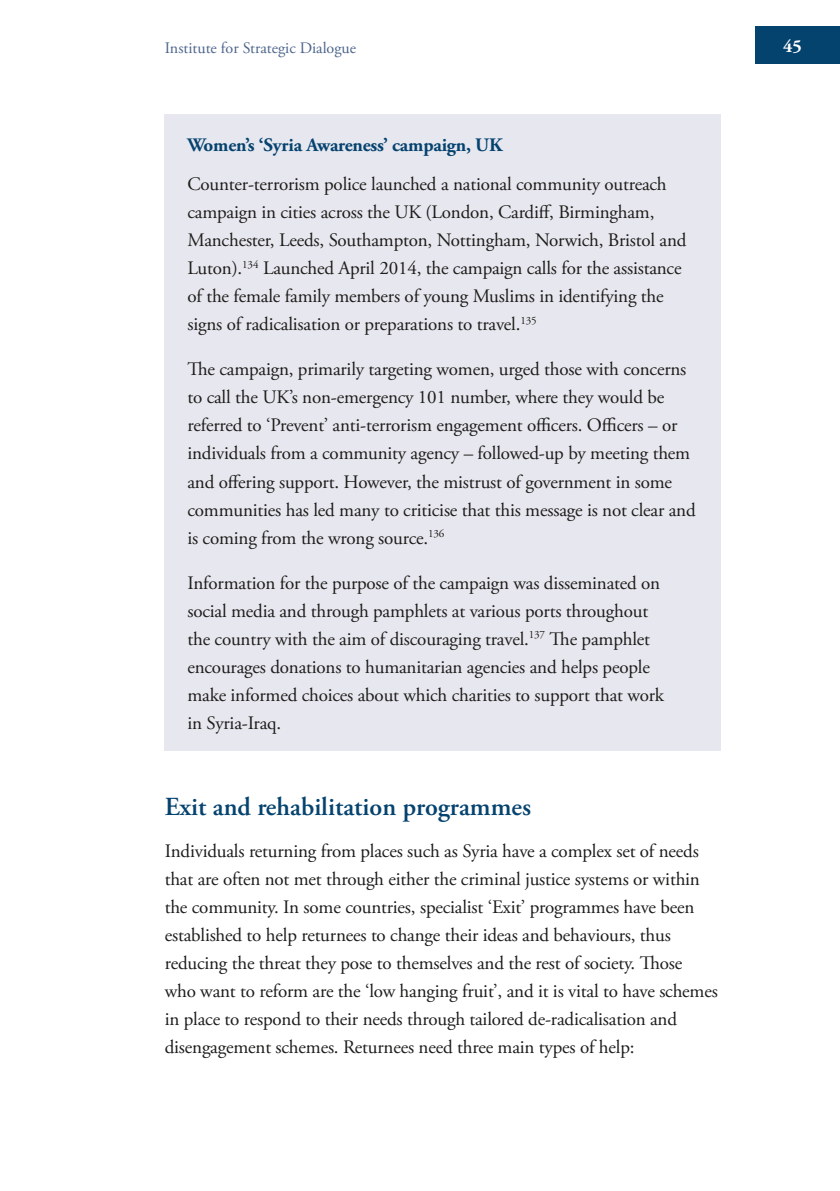
<style>
.page{position:relative;width:840px;height:1191px;background:#fff}
.page>*{position:absolute;margin:0;border:0;box-sizing:border-box;transform-origin:0 0}
.t1{font:600 26px "Adobe Garamond Pro";color:#05436f}
.t2{font:19px/28px "Adobe Garamond Pro";letter-spacing:-.01em;color:#1d1d1b}
.t3{font:700 19px "Adobe Garamond Pro";letter-spacing:-.01em;color:#05436f}
.t4{font:700 18px "Adobe Garamond Pro";color:#fff}
.t5{font:16px "Adobe Garamond Pro";color:#4d658c}
</style>
<div class="page">
<div style="left:755px;top:27px;width:84px;height:37px;background:#05436f"></div>
<div style="left:165px;top:114px;width:555px;height:637px;background:#e7e7ef"></div>
<p class="t5" style="left:165px;top:39px;width:193px">Institute for Strategic Dialogue</p>
<p class="t4" style="left:782px;top:36px;width:20px">45</p>
<p class="t3" style="left:187px;top:134px;width:317px">Women’s ‘Syria Awareness’ campaign, UK</p>
<p class="t2" style="left:187px;top:171px;width:500px">Counter-terrorism police launched a national community outreach campaign in cities across the UK (London, Cardiff, Birmingham, Manchester, Leeds, Southampton, Nottingham, Norwich, Bristol and Luton).<sup>134</sup> Launched April 2014, the campaign calls for the assistance of the female family members of young Muslims in identifying the signs of radicalisation or preparations to travel.<sup>135</sup></p>
<p class="t2" style="left:187px;top:356px;width:509px">The campaign, primarily targeting women, urged those with concerns to call the UK’s non-emergency 101 number, where they would be referred to ‘Prevent’ anti-terrorism engagement officers. Officers – or individuals from a community agency – followed-up by meeting them and offering support. However, the mistrust of government in some communities has led many to criticise that this message is not clear and is coming from the wrong source.<sup>136</sup></p>
<p class="t2" style="left:187px;top:569px;width:478px">Information for the purpose of the campaign was disseminated on social media and through pamphlets at various ports throughout the country with the aim of discouraging travel.<sup>137</sup> The pamphlet encourages donations to humanitarian agencies and helps people make informed choices about which charities to support that work in Syria‑Iraq.</p>
<h1 class="t1" style="left:165px;top:791px;width:367px">Exit and rehabilitation programmes</h1>
<p class="t2" style="left:165px;top:837px;width:554px">Individuals returning from places such as Syria have a complex set of needs that are often not met through either the criminal justice systems or within the community. In some countries, specialist ‘Exit’ programmes have been established to help returnees to change their ideas and behaviours, thus reducing the threat they pose to themselves and the rest of society. Those who want to reform are the ‘low hanging fruit’, and it is vital to have schemes in place to respond to their needs through tailored de-radicalisation and disengagement schemes. Returnees need three main types of help:</p>
</div>
